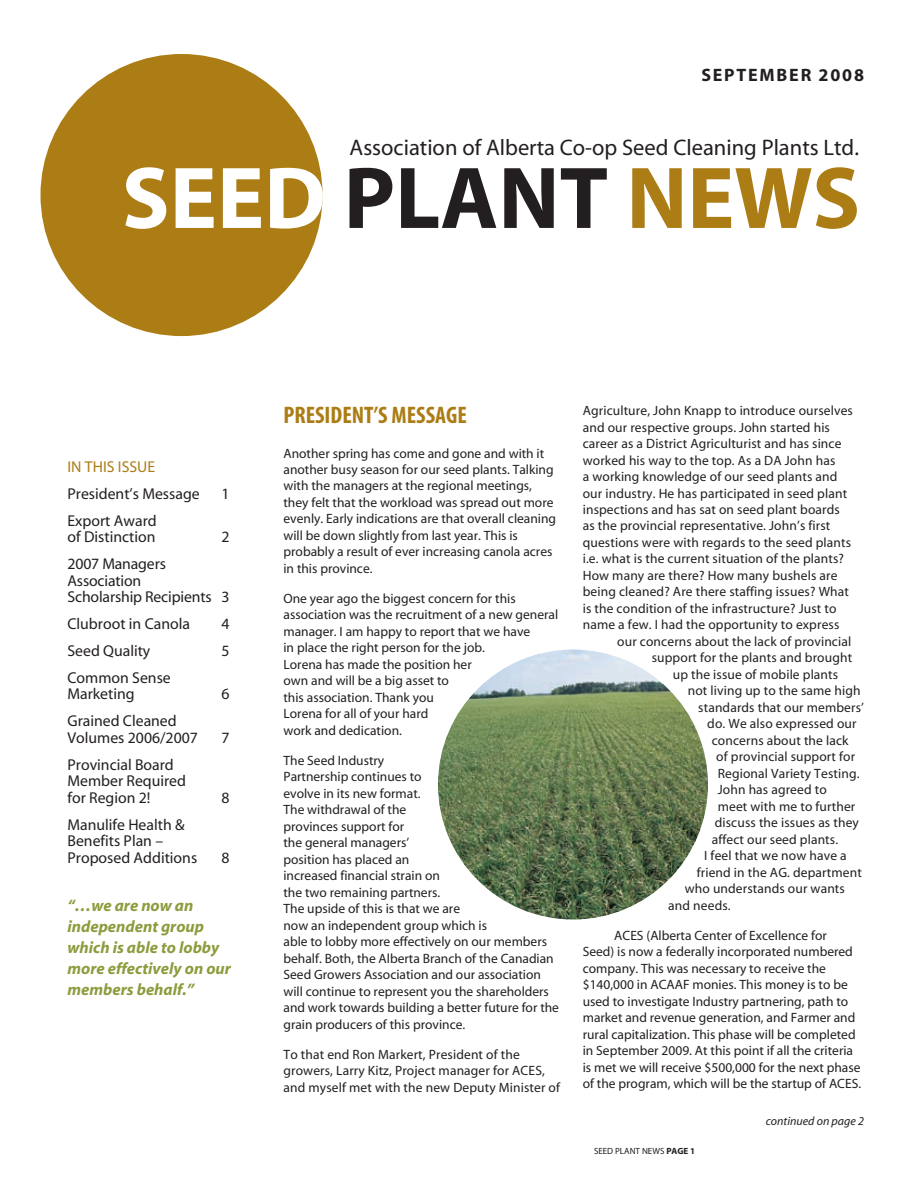
<style>
.page{position:relative;width:918px;height:1188px;background:#fff}
.page>*{position:absolute;margin:0;border:0;box-sizing:border-box;transform-origin:0 0}
.t1{font:700 88.5px "Myriad";color:#231f20}
.t2{font:700 condensed 24px "Myriad";color:#ab7d14}
.t3{font:22.5px "Myriad";color:#231f20}
.t4{font:700 18px "Myriad";letter-spacing:.1em;color:#231f20}
.t5{font:italic 700 16.5px/21px "Myriad";color:#8c9c3d}
.t6{font:15.75px/16.5px "Myriad";color:#231f20}
.t7{font:15.75px "Myriad";color:#ab7d14}
.t8{font:13.5px/16.5px "Myriad";color:#231f20}
.t9{font:italic 12px "Myriad";color:#231f20}
.t10{font:9px "Myriad";color:#231f20}
.s1{color:#fff}
.s2{color:#ab7d14}
.s3{font-weight:700}
</style>
<div class="page">
<div style="left:40px;top:54px;width:283px;height:282px;background:#ab7d14;border-radius:50%"></div>
<img style="left:438px;top:650px;width:270px;height:270px;border-radius:135px">
<h3 class="t4" style="left:701px;top:66px;width:164px">SEPTEMBER 2008</h3>
<h3 class="t3" style="left:350px;top:137px;width:511px">Association of Alberta Co-op Seed Cleaning Plants Ltd.</h3>
<h1 class="t1" style="left:122px;top:153px;width:740px"><span class="s1">SEED</span> PLANT <span class="s2">NEWS</span></h1>
<p class="t7" style="left:68px;top:458px;width:89px">IN THIS ISSUE</p>
<p class="t6" style="left:68px;top:486px;width:134px">President’s Message</p>
<p class="t6" style="left:221px;top:486px;width:10px">1</p>
<p class="t6" style="left:68px;top:513px;width:91px">Export Award of Distinction</p>
<p class="t6" style="left:221px;top:529px;width:10px">2</p>
<p class="t6" style="left:68px;top:556px;width:164px">2007 Managers<br>Association<br>Scholarship Recipients 3</p>
<p class="t6" style="left:68px;top:616px;width:124px">Clubroot in Canola</p>
<p class="t6" style="left:221px;top:616px;width:10px">4</p>
<p class="t6" style="left:68px;top:643px;width:84px">Seed Quality</p>
<p class="t6" style="left:221px;top:643px;width:10px">5</p>
<p class="t6" style="left:68px;top:670px;width:105px">Common Sense<br>Marketing</p>
<p class="t6" style="left:221px;top:687px;width:10px">6</p>
<p class="t6" style="left:68px;top:714px;width:132px">Grained Cleaned<br>Volumes 2006/2007</p>
<p class="t6" style="left:68px;top:757px;width:120px">Provincial Board<br>Member Required for Region 2!</p>
<p class="t6" style="left:221px;top:730px;width:10px">7</p>
<p class="t6" style="left:221px;top:790px;width:10px">8</p>
<p class="t6" style="left:68px;top:817px;width:131px">Manulife Health &amp;<br>Benefits Plan –<br>Proposed Additions</p>
<p class="t6" style="left:221px;top:850px;width:10px">8</p>
<p class="t5" style="left:68px;top:896px;width:165px">“…we are now an independent group which is able to lobby more effectively on our members behalf.”</p>
<h2 class="t2" style="left:284px;top:403px;width:185px">PRESIDENT’S MESSAGE</h2>
<p class="t8" style="left:284px;top:445px;width:274px">Another spring has come and gone and with it another busy season for our seed plants. Talking with the managers at the regional meetings, they felt that the workload was spread out more evenly. Early indications are that overall cleaning will be down slightly from last year. This is probably a result of ever increasing canola acres in this province.</p>
<p class="t8" style="left:284px;top:591px;width:276px">One year ago the biggest concern for this association was the recruitment of a new general manager. I am happy to report that we have<br>in place the right person for the job.<br>Lorena has made the position her<br>own and will be a big asset to<br>this association. Thank you<br>Lorena for all of your hard<br>work and dedication.</p>
<p class="t8" style="left:284px;top:753px;width:277px">The Seed Industry<br>Partnership continues to<br>evolve in its new format.<br>The withdrawal of the<br>provinces support for<br>the general managers’<br>position has placed an<br>increased financial strain on<br>the two remaining partners.<br>The upside of this is that we are<br>now an independent group which is<br>able to lobby more effectively on our members behalf. Both, the Alberta Branch of the Canadian<br>Seed Growers Association and our association will continue to represent you the shareholders and work towards building a better future for the grain producers of this province.</p>
<p class="t8" style="left:284px;top:1047px;width:278px">To that end Ron Markert, President of the growers, Larry Kitz, Project manager for ACES, and myself met with the new Deputy Minister of</p>
<p class="t8" style="left:583px;top:403px;width:272px">Agriculture, John Knapp to introduce ourselves and our respective groups. John started his career as a District Agriculturist and has since worked his way to the top. As a DA John has<br>a working knowledge of our seed plants and our industry. He has participated in seed plant inspections and has sat on seed plant boards as the provincial representative. John’s first questions were with regards to the seed plants i.e. what is the current situation of the plants?<br>How many are there? How many bushels are being cleaned? Are there staffing issues? What is the condition of the infrastructure? Just to name a few. I had the opportunity to express</p>
<p class="t8" style="left:617px;top:634px;width:236px">our concerns about the lack of provincial</p>
<p class="t8" style="left:652px;top:650px;width:202px">support for the plants and brought</p>
<p class="t8" style="left:673px;top:667px;width:167px">up the issue of mobile plants</p>
<p class="t8" style="left:688px;top:683px;width:174px">not living up to the same high</p>
<p class="t8" style="left:698px;top:700px;width:167px">standards that our members’</p>
<p class="t8" style="left:707px;top:716px;width:151px">do. We also expressed our</p>
<p class="t8" style="left:712px;top:733px;width:138px">concerns about the lack</p>
<p class="t8" style="left:716px;top:749px;width:140px">of provincial support for</p>
<p class="t8" style="left:718px;top:766px;width:143px">Regional Variety Testing.</p>
<p class="t8" style="left:718px;top:782px;width:111px">John has agreed to</p>
<p class="t8" style="left:718px;top:799px;width:139px">meet with me to further</p>
<p class="t8" style="left:715px;top:815px;width:146px">discuss the issues as they</p>
<p class="t8" style="left:712px;top:832px;width:128px">affect our seed plants.</p>
<p class="t8" style="left:704px;top:848px;width:144px">I feel that we now have a</p>
<p class="t8" style="left:697px;top:865px;width:167px">friend in the AG. department</p>
<p class="t8" style="left:685px;top:881px;width:162px">who understands our wants</p>
<p class="t8" style="left:668px;top:898px;width:64px">and needs.</p>
<p class="t8" style="left:583px;top:928px;width:280px;text-indent:31px">ACES (Alberta Center of Excellence for Seed) is now a federally incorporated numbered company. This was necessary to receive the $140,000 in ACAAF monies. This money is to be used to investigate Industry partnering, path to market and revenue generation, and Farmer and rural capitalization. This phase will be completed in September 2009. At this point if all the criteria is met we will receive $500,000 for the next phase of the program, which will be the startup of ACES.</p>
<p class="t10" style="left:594px;top:1147px;width:103px">SEED PLANT NEWS <span class="s3">PAGE 1</span></p>
<p class="t9" style="left:766px;top:1115px;width:100px">continued on page 2</p>
</div>
